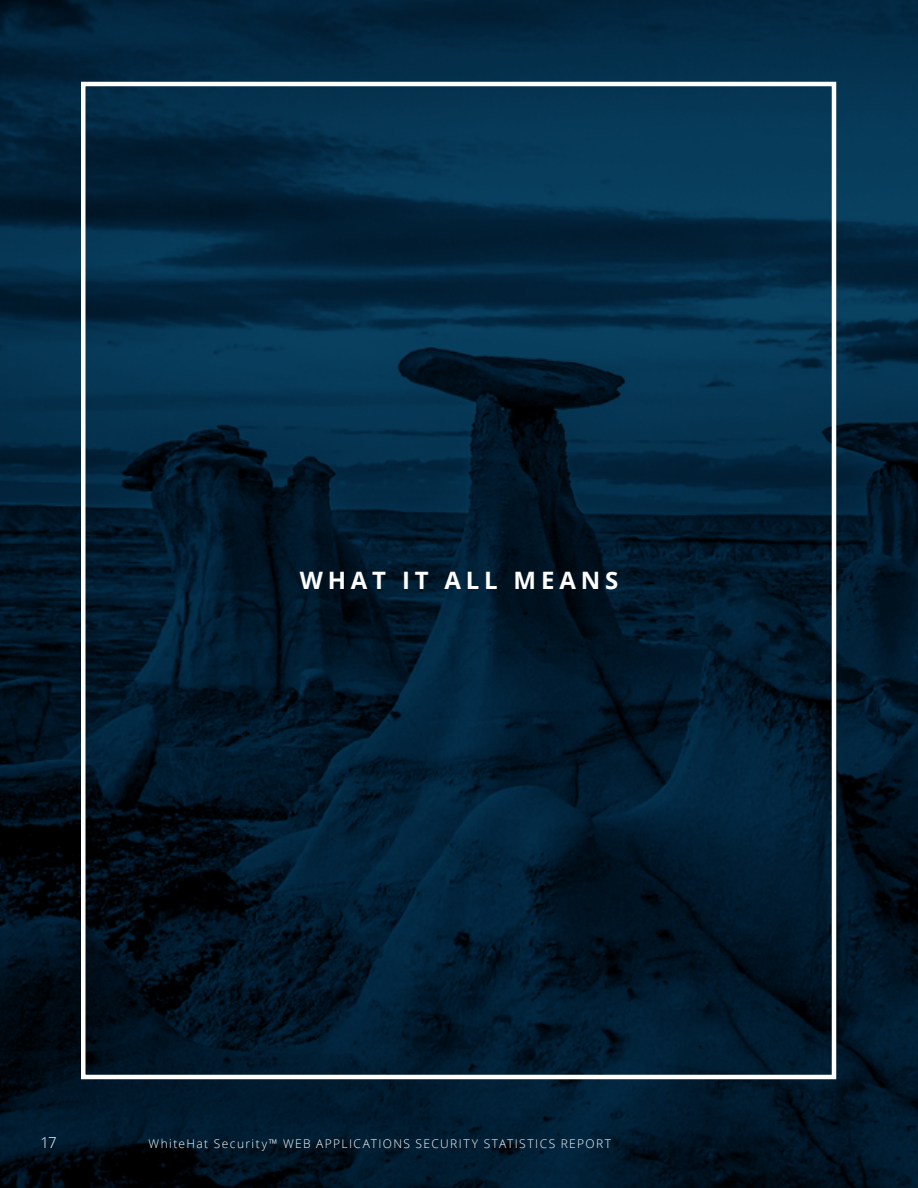
<style>
.page{position:relative;width:918px;height:1188px;background:#fff}
.page>*{position:absolute;margin:0;border:0;box-sizing:border-box;transform-origin:0 0}
.t1{font:700 24px "Open Sans";letter-spacing:.2em;color:#fff}
.t2{font:300 15px "Open Sans";color:#fff}
.t3{font:300 12px "Open Sans";letter-spacing:.12em;color:#fff}
</style>
<div class="page">
<img style="left:0;top:0;width:918px;height:1188px">
<div style="left:81px;top:82px;width:755px;height:997px;border:4px solid #fff"></div>
<h1 class="t1" style="left:300px;top:563px;width:320px">WHAT IT ALL MEANS</h1>
<p class="t2" style="left:40px;top:1132px;width:18px">17</p>
<p class="t3" style="left:148px;top:1135px;width:464px">WhiteHat Security™ WEB APPLICATIONS SECURITY STATISTICS REPORT</p>
</div>
